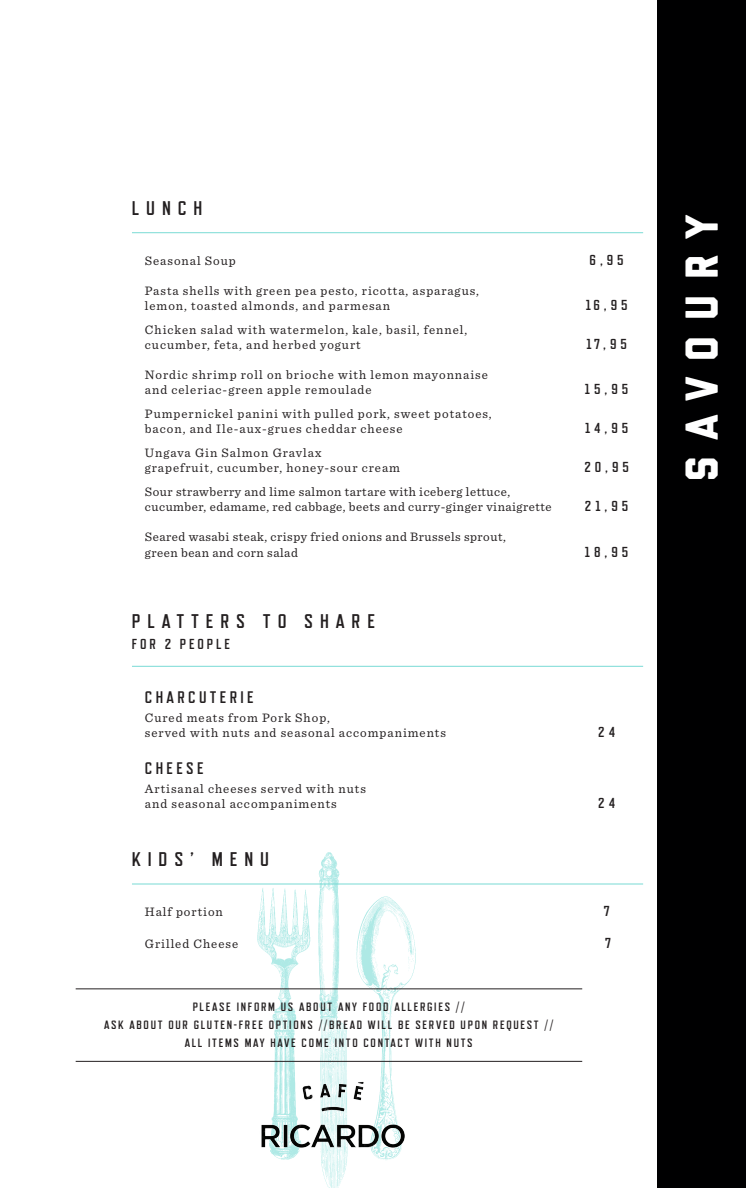
<style>
.page{position:relative;width:746px;height:1188px;background:#fff}
.page>*{position:absolute;margin:0;border:0;box-sizing:border-box;transform-origin:0 0}
.grosse_section_coté{font:800 46.05px "Liberator";letter-spacing:.35em;color:#fff}
.section{font:700 19.65px "Refrigerator Deluxe";letter-spacing:.35em;color:#231f20}
.texte{font:700 16.65px "Refrigerator Deluxe";letter-spacing:.2em;color:#231f20}
.sous-categorie{font:700 16.65px "Refrigerator Deluxe";letter-spacing:.2em;color:#231f20}
.texte-2{font:700 14.4px "Refrigerator Deluxe";letter-spacing:.275em;color:#231f20}
.section-2{font:700 14.4px "Refrigerator Deluxe";letter-spacing:.2em;color:#231f20}
.texte-3{font:12.9px/15.1px "Sentinel";letter-spacing:.075em;color:#231f20}
.texte-4{font:12.9px/15.1px "Sentinel";letter-spacing:.04em;color:#231f20}
.texte-5{font:700 12px "Refrigerator Deluxe";letter-spacing:.14em;color:#231f20}
</style>
<div class="page">
<div style="left:657px;top:0;width:88px;height:1188px;background:#000001"></div>
<hr style="left:132px;top:232px;width:510px;height:1px;background:#79dbd5">
<hr style="left:132px;top:666px;width:510px;height:1px;background:#79dbd5">
<hr style="left:132px;top:884px;width:510px;height:1px;background:#79dbd5">
<img style="left:218px;top:852px;width:233px;height:336px">
<img style="left:248px;top:1057px;width:169px;height:112px">
<hr style="left:76px;top:988px;width:506px;height:1px;background:#231f20">
<hr style="left:76px;top:1061px;width:506px;height:1px;background:#231f20">
<p class="section" style="left:132px;top:197px;width:72px">LUNCH</p>
<p class="texte-3" style="left:145px;top:252px;width:92px">Seasonal Soup</p>
<p class="texte-2" style="left:589px;top:251px;width:36px">6,95</p>
<p class="texte-3" style="left:145px;top:283px;width:335px">Pasta shells with green pea pesto, ricotta, asparagus, lemon, toasted almonds, and parmesan</p>
<p class="texte-2" style="left:585px;top:297px;width:43px">16,95</p>
<p class="texte-3" style="left:145px;top:322px;width:324px">Chicken salad with watermelon, kale, basil, fennel, cucumber, feta, and herbed yogurt</p>
<p class="texte-3" style="left:145px;top:367px;width:344px">Nordic shrimp roll on brioche with lemon mayonnaise and celeriac-green apple remoulade</p>
<p class="texte-3" style="left:145px;top:406px;width:348px">Pumpernickel panini with pulled pork, sweet potatoes, bacon, and Ile-aux-grues cheddar cheese</p>
<p class="texte-3" style="left:145px;top:445px;width:256px">Ungava Gin Salmon Gravlax<br>grapefruit, cucumber, honey-sour cream</p>
<p class="texte-4" style="left:145px;top:484px;width:408px">Sour strawberry and lime salmon tartare with iceberg lettuce, cucumber, edamame, red cabbage, beets and curry-ginger vinaigrette</p>
<p class="texte-4" style="left:145px;top:529px;width:362px">Seared wasabi steak, crispy fried onions and Brussels sprout, green bean and corn salad</p>
<p class="section" style="left:132px;top:609px;width:244px">PLATTERS TO SHARE</p>
<p class="section-2" style="left:132px;top:635px;width:99px">FOR 2 PEOPLE</p>
<p class="texte" style="left:145px;top:687px;width:110px">CHARCUTERIE</p>
<p class="texte-3" style="left:145px;top:710px;width:302px">Cured meats from Pork Shop,<br>served with nuts and seasonal accompaniments</p>
<p class="sous-categorie" style="left:145px;top:758px;width:60px">CHEESE</p>
<p class="texte-3" style="left:145px;top:781px;width:222px">Artisanal cheeses served with nuts and seasonal accompaniments</p>
<p class="section" style="left:132px;top:848px;width:138px">KIDS’ MENU</p>
<p class="texte-2" style="left:586px;top:336px;width:42px">17,95</p>
<p class="texte-2" style="left:584px;top:381px;width:45px">15,95</p>
<p class="texte-2" style="left:584px;top:420px;width:45px">14,95</p>
<p class="texte-2" style="left:584px;top:459px;width:46px">20,95</p>
<p class="texte-2" style="left:584px;top:498px;width:45px">21,95</p>
<p class="texte-2" style="left:584px;top:543px;width:45px">18,95</p>
<p class="texte-2" style="left:598px;top:724px;width:18px">2 4</p>
<p class="texte-2" style="left:598px;top:795px;width:18px">2 4</p>
<p class="texte-3" style="left:145px;top:904px;width:79px">Half portion</p>
<p class="texte-2" style="left:603px;top:903px;width:7px">7</p>
<p class="texte-3" style="left:145px;top:936px;width:95px">Grilled Cheese</p>
<p class="texte-2" style="left:604px;top:935px;width:7px">7</p>
<p class="texte-5" style="left:192px;top:1000px;width:273px">PLEASE INFORM US ABOUT ANY FOOD ALLERGIES //</p>
<p class="texte-5" style="left:104px;top:1018px;width:450px">ASK ABOUT OUR GLUTEN-FREE OPTIONS //BREAD WILL BE SERVED UPON REQUEST //</p>
<p class="texte-5" style="left:184px;top:1036px;width:289px">ALL ITEMS MAY HAVE COME INTO CONTACT WITH NUTS</p>
<p class="grosse_section_coté" style="left:685px;top:481px;width:267px;rotate:-90deg">SAVOURY</p>
</div>
